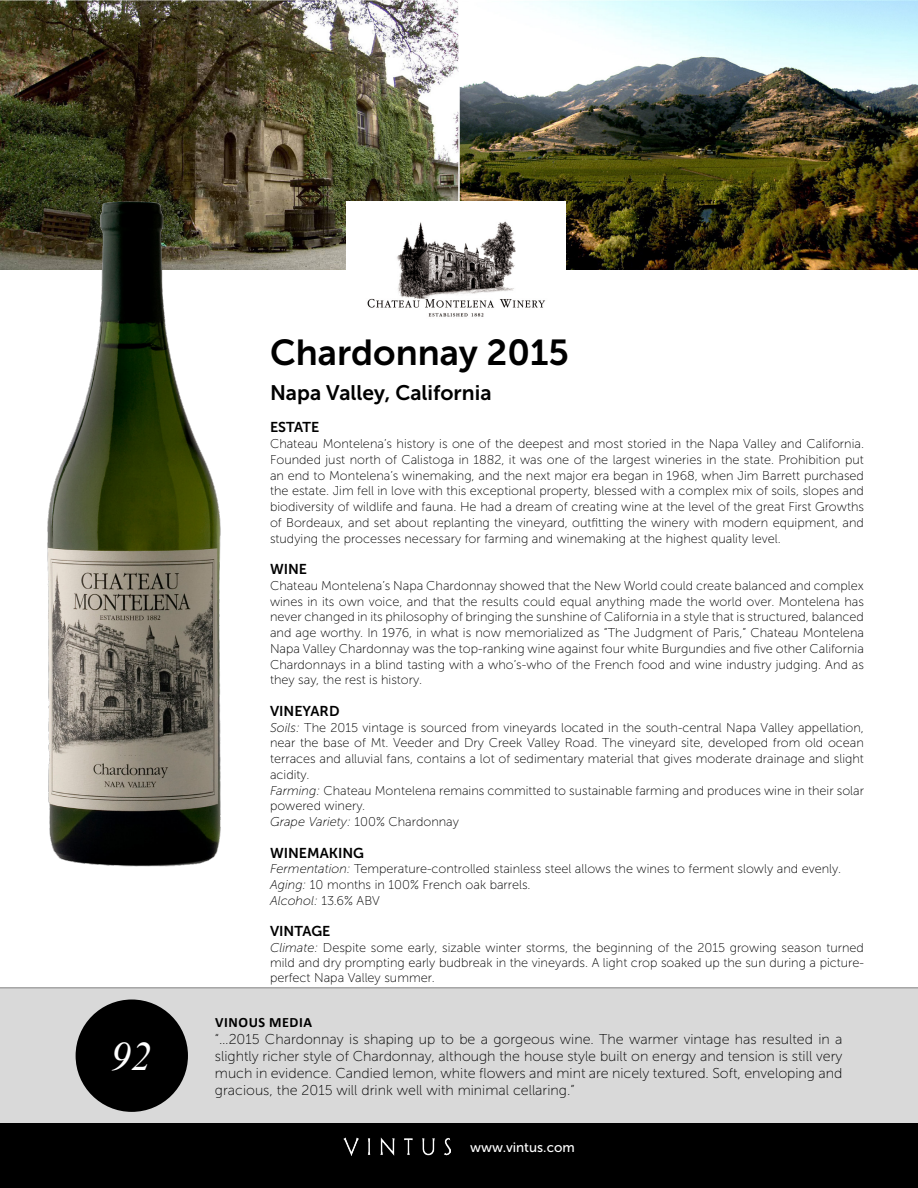
<style>
.page{position:relative;width:918px;height:1188px;background:#fff}
.page>*{position:absolute;margin:0;border:0;box-sizing:border-box;transform-origin:0 0}
.t1{font:italic 40.5px "Times New Roman";color:#fff}
.t2{font:36px "Museo Sans 700";color:#000}
.t3{font:21px "Museo Sans 700";color:#000}
.t4{font:14.25px/17.1px "Museo Sans 100";color:#000;text-align:justify}
.t5{font:14.25px "Museo Sans 700";color:#000}
.t6{font:700 14.25px "Calibri";letter-spacing:.04em;color:#000}
.t7{font:13.5px "Museo Sans 500";color:#fff}
.t8{font:12.75px/15.8px "Museo Sans 100";color:#000;text-align:justify}
.s1{font-style:italic}
</style>
<div class="page">
<img style="left:0;top:0;width:918px;height:270px">
<hr style="left:458px;top:0;width:2px;height:270px;background:#fff">
<div style="left:346px;top:202px;width:220px;height:136px;background:#fff"></div>
<img style="left:367px;top:221px;width:179px;height:96px">
<div style="left:0;top:1123px;width:918px;height:65px;background:#000"></div>
<img style="left:343px;top:1138px;width:108px;height:18px">
<div style="left:0;top:988px;width:918px;height:135px;background:#d9d9d9"></div>
<hr style="left:0;top:987px;width:918px;height:1px;background:#7e7e7e">
<img style="left:34px;top:193px;width:195px;height:674px">
<div style="left:76px;top:1000px;width:112px;height:112px;background:#000;border-radius:50%"></div>
<h1 class="t1" style="left:111px;top:1028px;width:42px">92</h1>
<h2 class="t2" style="left:270px;top:333px;width:301px">Chardonnay 2015</h2>
<h3 class="t3" style="left:270px;top:381px;width:223px">Napa Valley, California</h3>
<p class="t5" style="left:270px;top:420px;width:51px">ESTATE</p>
<p class="t8" style="left:270px;top:436px;width:596px">Chateau Montelena’s history is one of the deepest and most storied in the Napa Valley and California.<br>Founded just north of Calistoga in 1882, it was one of the largest wineries in the state. Prohibition put an end to Montelena’s winemaking, and the next major era began in 1968, when Jim Barrett purchased the estate. Jim fell in love with this exceptional property, blessed with a complex mix of soils, slopes and biodiversity of wildlife and fauna. He had a dream of creating wine at the level of the great First Growths of Bordeaux, and set about replanting the vineyard, outfitting the winery with modern equipment, and studying the processes necessary for farming and winemaking at the highest quality level.</p>
<p class="t5" style="left:270px;top:561px;width:39px">WINE</p>
<p class="t8" style="left:270px;top:578px;width:596px">Chateau Montelena’s Napa Chardonnay showed that the New World could create balanced and complex wines in its own voice, and that the results could equal anything made the world over. Montelena has never changed in its philosophy of bringing the sunshine of California in a style that is structured, balanced and age worthy. In 1976, in what is now memorialized as “The Judgment of Paris,” Chateau Montelena Napa Valley Chardonnay was the top-ranking wine against four white Burgundies and five other California Chardonnays in a blind tasting with a who’s-who of the French food and wine industry judging. And as they say, the rest is history.</p>
<p class="t5" style="left:270px;top:703px;width:71px">VINEYARD</p>
<p class="t8" style="left:270px;top:720px;width:596px;text-align:left"><span class="s1">Soils:</span> The 2015 vintage is sourced from vineyards located in the south-central Napa Valley appellation, near the base of Mt. Veeder and Dry Creek Valley Road. The vineyard site, developed from old ocean terraces and alluvial fans, contains a lot of sedimentary material that gives moderate drainage and slight acidity.<br><span class="s1">Farming:</span> Chateau Montelena remains committed to sustainable farming and produces wine in their solar powered winery.<br><span class="s1">Grape Variety:</span> 100% Chardonnay</p>
<p class="t5" style="left:270px;top:845px;width:96px">WINEMAKING</p>
<p class="t8" style="left:270px;top:861px;width:573px;text-align:left"><span class="s1">Fermentation:</span> Temperature-controlled stainless steel allows the wines to ferment slowly and evenly.<br><span class="s1">Aging:</span> 10 months in 100% French oak barrels.<br><span class="s1">Alcohol:</span> 13.6% ABV</p>
<p class="t5" style="left:270px;top:924px;width:62px">VINTAGE</p>
<p class="t8" style="left:270px;top:940px;width:596px;line-height:15.3px"><span class="s1">Climate:</span> Despite some early, sizable winter storms, the beginning of the 2015 growing season turned mild and dry prompting early budbreak in the vineyards. A light crop soaked up the sun during a picture&shy;perfect Napa Valley summer.</p>
<p class="t6" style="left:215px;top:1012px;width:98px">VINOUS MEDIA</p>
<p class="t4" style="left:215px;top:1031px;width:629px">“…2015 Chardonnay is shaping up to be a gorgeous wine. The warmer vintage has resulted in a slightly richer style of Chardonnay, although the house style built on energy and tension is still very much in evidence. Candied lemon, white flowers and mint are nicely textured. Soft, enveloping and gracious, the 2015 will drink well with minimal cellaring.”</p>
<p class="t7" style="left:470px;top:1140px;width:106px">www.vintus.com</p>
</div>
